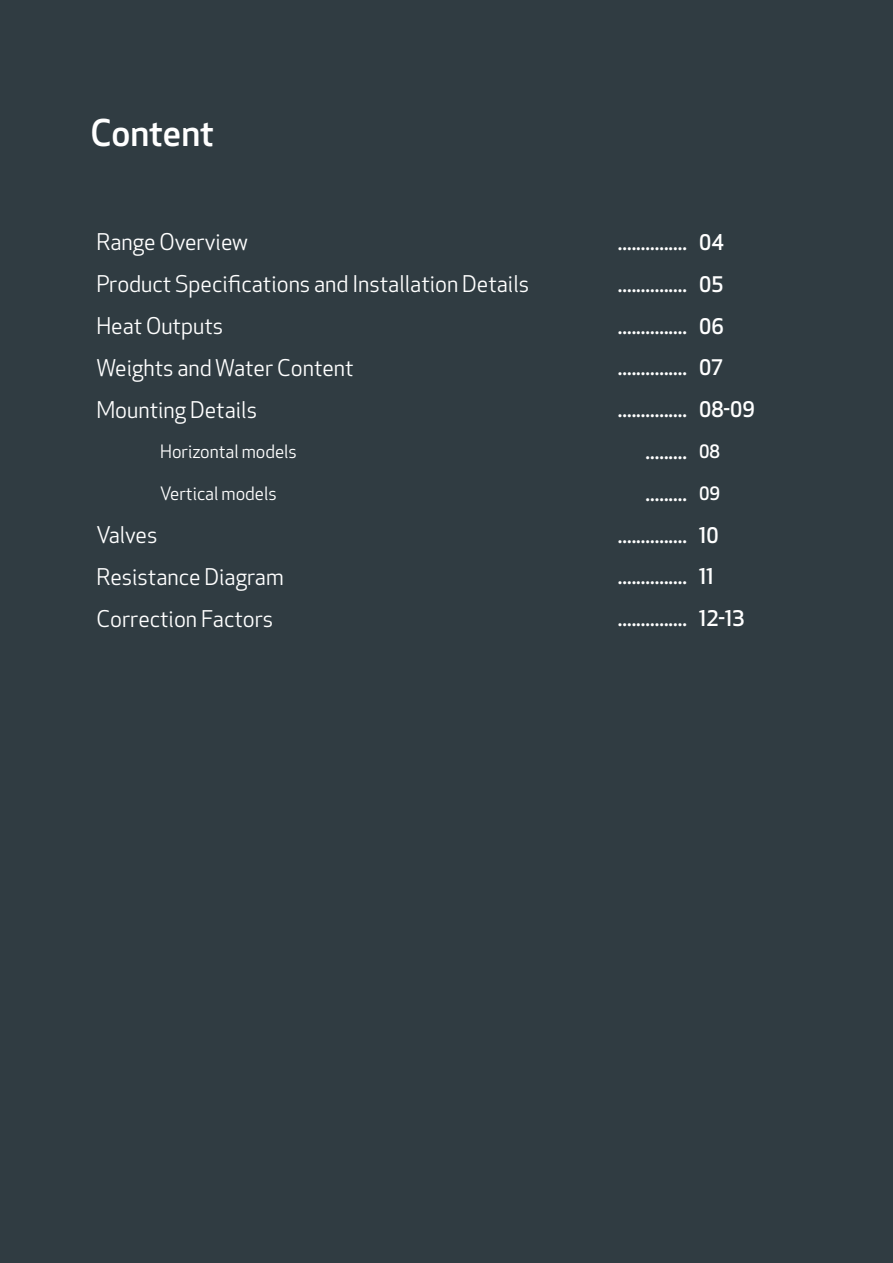
<style>
.page{position:relative;width:893px;height:1263px;background:#303c42}
.page>*{position:absolute;margin:0;border:0;box-sizing:border-box;transform-origin:0 0}
.t1{font:500 36px "Apex New";color:#fff}
.t2{font:22.5px "Apex New";color:#fff}
.t3{font:500 21px "Apex New";color:#fff}
.t4{font:18px "Apex New";color:#fff}
.s1{font-size:18px}
</style>
<div class="page">
<h1 class="t1" style="left:90px;top:109px;width:125px">Content</h1>
<p class="t2" style="left:96px;top:228px;width:153px">Range Overview</p>
<p class="t3" style="left:618px;top:228px;width:108px">............... 04</p>
<p class="t2" style="left:96px;top:270px;width:434px">Product Specifications and Installation Details</p>
<p class="t3" style="left:618px;top:270px;width:107px">............... 05</p>
<p class="t2" style="left:96px;top:312px;width:128px">Heat Outputs</p>
<p class="t3" style="left:618px;top:312px;width:107px">............... 06</p>
<p class="t2" style="left:96px;top:353px;width:259px">Weights and Water Content</p>
<p class="t3" style="left:618px;top:354px;width:106px">............... 07</p>
<p class="t2" style="left:96px;top:395px;width:162px">Mounting Details</p>
<p class="t3" style="left:618px;top:395px;width:139px">............... 08-09</p>
<p class="t4" style="left:160px;top:440px;width:138px">Horizontal models</p>
<p class="t3" style="left:645px;top:437px;width:76px">......... <span class="s1">08</span></p>
<p class="t4" style="left:160px;top:482px;width:118px">Vertical models</p>
<p class="t3" style="left:645px;top:479px;width:76px">......... <span class="s1">09</span></p>
<p class="t2" style="left:96px;top:521px;width:63px">Valves</p>
<p class="t3" style="left:618px;top:521px;width:102px">............... 10</p>
<p class="t2" style="left:96px;top:563px;width:189px">Resistance Diagram</p>
<p class="t3" style="left:618px;top:563px;width:97px">............... 11</p>
<p class="t2" style="left:96px;top:604px;width:178px">Correction Factors</p>
<p class="t3" style="left:618px;top:604px;width:128px">............... 12-13</p>
</div>
